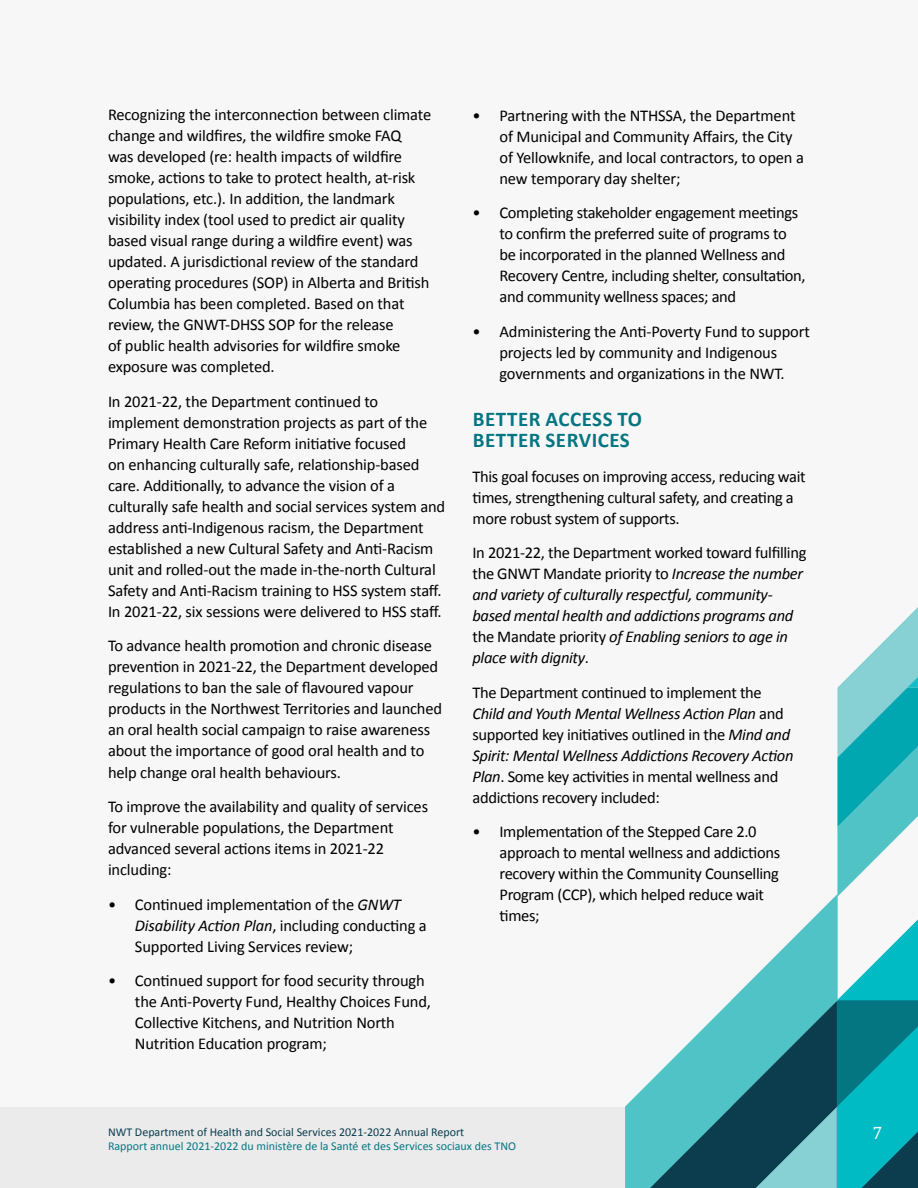
<style>
.page{position:relative;width:918px;height:1188px;background:#f7f7f7}
.page>*{position:absolute;margin:0;border:0;box-sizing:border-box;transform-origin:0 0}
.t1{font:700 21px/21px "Calibri";letter-spacing:.025em;color:#047682}
.t2{font:18px "Cambria";color:#fff}
.t3{font:16.5px/21px "Calibri";letter-spacing:-.01em;color:#000}
.t4{font:italic 16.5px/21px "Calibri";letter-spacing:-.02em;color:#000}
.t5{font:12px "Calibri";color:#047682}
.t6{font:12px "Calibri";color:#0b3d4f}
.s1{font-style:italic}
.s2{font-style:normal}
</style>
<div class="page">
<div style="left:0;top:1107px;width:918px;height:81px;background:#ebebeb"></div>
<svg style="left:837px;top:607px;width:81px;height:289px"></svg>
<svg style="left:838px;top:919px;width:80px;height:269px"></svg>
<svg style="left:625px;top:894px;width:213px;height:294px"></svg>
<p class="t3" style="left:108px;top:104px;width:325px">Recognizing the interconnection between climate change and wildfires, the wildfire smoke FAQ<br>was developed (re: health impacts of wildfire smoke, actions to take to protect health, at-risk populations, etc.). In addition, the landmark visibility index (tool used to predict air quality based visual range during a wildfire event) was updated. A jurisdictional review of the standard operating procedures (SOP) in Alberta and British Columbia has been completed. Based on that review, the GNWT-DHSS SOP for the release<br>of public health advisories for wildfire smoke exposure was completed.</p>
<p class="t3" style="left:108px;top:391px;width:339px">In 2021-22, the Department continued to implement demonstration projects as part of the Primary Health Care Reform initiative focused<br>on enhancing culturally safe, relationship-based care. Additionally, to advance the vision of a culturally safe health and social services system and address anti-Indigenous racism, the Department established a new Cultural Safety and Anti-Racism unit and rolled-out the made in-the-north Cultural Safety and Anti-Racism training to HSS system staff.<br>In 2021-22, six sessions were delivered to HSS staff.</p>
<p class="t3" style="left:108px;top:636px;width:336px">To advance health promotion and chronic disease prevention in 2021-22, the Department developed regulations to ban the sale of flavoured vapour products in the Northwest Territories and launched an oral health social campaign to raise awareness about the importance of good oral health and to help change oral health behaviours.</p>
<p class="t3" style="left:108px;top:796px;width:322px">To improve the availability and quality of services for vulnerable populations, the Department advanced several actions items in 2021-22 including:</p>
<p class="t3" style="left:135px;top:894px;width:293px;text-indent:-27px">• Continued implementation of the <span class="s1">GNWT<br>Disability Action Plan</span>, including conducting a<br>Supported Living Services review;</p>
<p class="t3" style="left:135px;top:970px;width:297px;text-indent:-27px">• Continued support for food security through the Anti-Poverty Fund, Healthy Choices Fund, Collective Kitchens, and Nutrition North Nutrition Education program;</p>
<p class="t3" style="left:499px;top:105px;width:306px;text-indent:-27px">• Partnering with the NTHSSA, the Department of Municipal and Community Affairs, the City of Yellowknife, and local contractors, to open a new temporary day shelter;</p>
<p class="t3" style="left:499px;top:202px;width:308px;text-indent:-27px">• Completing stakeholder engagement meetings to confirm the preferred suite of programs to be incorporated in the planned Wellness and Recovery Centre, including shelter, consultation, and community wellness spaces; and</p>
<p class="t3" style="left:473px;top:321px;width:339px;text-align:center">• Administering the Anti-Poverty Fund to support projects led by community and Indigenous governments and organizations in the NWT.</p>
<p class="t1" style="left:473px;top:409px;width:171px">BETTER ACCESS TO<br>BETTER SERVICES</p>
<p class="t3" style="left:472px;top:466px;width:335px">This goal focuses on improving access, reducing wait times, strengthening cultural safety, and creating a more robust system of supports.</p>
<p class="t4" style="left:472px;top:542px;width:336px"><span class="s2">In 2021-22, the Department worked toward fulfilling the GNWT Mandate priority to</span> Increase the number and variety of culturally respectful, community&shy;based mental health and addictions programs and <span class="s2">the Mandate priority</span> of Enabling seniors to age in place with dignity<span class="s2">.</span></p>
<p class="t3" style="left:472px;top:682px;width:323px">The Department continued to implement the <span class="s1">Child and Youth Mental Wellness Action Plan</span> and supported key initiatives outlined in the <span class="s1">Mind and Spirit: Mental Wellness Addictions Recovery Action Plan</span>. Some key activities in mental wellness and addictions recovery included:</p>
<p class="t3" style="left:499px;top:822px;width:282px;text-indent:-27px">• Implementation of the Stepped Care 2.0 approach to mental wellness and addictions recovery within the Community Counselling Program (CCP), which helped reduce wait times;</p>
<p class="t6" style="left:108px;top:1124px;width:358px">NWT Department of Health and Social Services 2021-2022 Annual Report</p>
<p class="t5" style="left:108px;top:1138px;width:410px">Rapport annuel 2021-2022 du ministère de la Santé et des Services sociaux des TNO</p>
<p class="t2" style="left:873px;top:1122px;width:11px">7</p>
</div>
